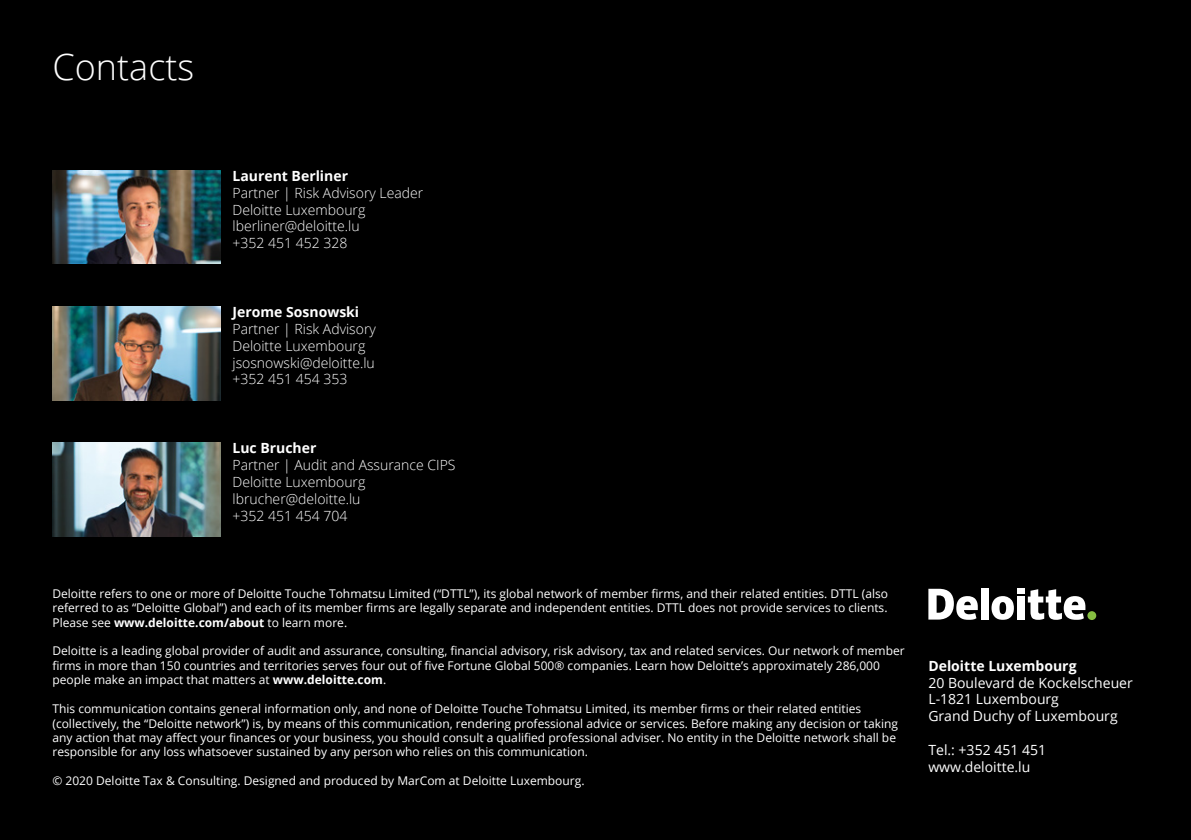
<style>
.page{position:relative;width:1191px;height:840px;background:#fff}
.page>*{position:absolute;margin:0;border:0;box-sizing:border-box;transform-origin:0 0}
.t1{font:300 36px "Open Sans";color:#fff}
.t2{font:300 14px/16.8px "Open Sans";color:#fff}
.t3{font:14px/16.8px "Open Sans";color:#fff}
.t4{font:700 14px "Open Sans";color:#fff}
.t5{font:12px/14.4px "Open Sans";color:#fff}
.s1{font-weight:700}
</style>
<div class="page">
<div style="left:0;top:0;width:1191px;height:839px;background:#000"></div>
<svg style="left:991px;top:588px;width:94px;height:31px"></svg>
<div style="left:981px;top:588px;width:7px;height:31px;background:#fff"></div>
<svg style="left:928px;top:588px;width:49px;height:31px"></svg>
<svg style="left:1087px;top:610px;width:9px;height:9px"></svg>
<img style="left:52px;top:170px;width:168px;height:94px">
<img style="left:52px;top:306px;width:168px;height:94px">
<img style="left:52px;top:442px;width:168px;height:94px">
<h1 class="t1" style="left:52px;top:42px;width:143px">Contacts</h1>
<p class="t4" style="left:232px;top:166px;width:117px">Laurent Berliner</p>
<p class="t2" style="left:232px;top:184px;width:192px">Partner | Risk Advisory Leader<br>Deloitte Luxembourg lberliner@deloitte.lu<br>+352 451 452 328</p>
<p class="t4" style="left:232px;top:302px;width:128px">Jerome Sosnowski</p>
<p class="t2" style="left:232px;top:320px;width:145px">Partner | Risk Advisory<br>Deloitte Luxembourg jsosnowski@deloitte.lu +352 451 454 353</p>
<p class="t4" style="left:232px;top:438px;width:85px">Luc Brucher</p>
<p class="t2" style="left:232px;top:456px;width:224px">Partner | Audit and Assurance CIPS<br>Deloitte Luxembourg lbrucher@deloitte.lu<br>+352 451 454 704</p>
<p class="t5" style="left:52px;top:585px;width:837px;text-align:justify">Deloitte refers to one or more of Deloitte Touche Tohmatsu Limited (“DTTL”), its global network of member firms, and their related entities. DTTL (also referred to as “Deloitte Global”) and each of its member firms are legally separate and independent entities. DTTL does not provide services to clients.<br>Please see <span class="s1">www.deloitte.com/about</span> to learn more.</p>
<p class="t5" style="left:52px;top:643px;width:853px">Deloitte is a leading global provider of audit and assurance, consulting, financial advisory, risk advisory, tax and related services. Our network of member firms in more than 150 countries and territories serves four out of five Fortune Global 500® companies. Learn how Deloitte’s approximately 286,000 people make an impact that matters at <span class="s1">www.deloitte.com</span>.</p>
<p class="t5" style="left:52px;top:700px;width:847px">This communication contains general information only, and none of Deloitte Touche Tohmatsu Limited, its member firms or their related entities (collectively, the “Deloitte network”) is, by means of this communication, rendering professional advice or services. Before making any decision or taking any action that may affect your finances or your business, you should consult a qualified professional adviser. No entity in the Deloitte network shall be responsible for any loss whatsoever sustained by any person who relies on this communication.</p>
<p class="t5" style="left:52px;top:772px;width:533px">© 2020 Deloitte Tax &amp; Consulting. Designed and produced by MarCom at Deloitte Luxembourg.</p>
<p class="t4" style="left:928px;top:655px;width:150px">Deloitte Luxembourg</p>
<p class="t3" style="left:928px;top:673px;width:206px">20 Boulevard de Kockelscheuer<br>L-1821 Luxembourg<br>Grand Duchy of Luxembourg</p>
<p class="t3" style="left:928px;top:740px;width:119px">Tel.: +352 451 451 www.deloitte.lu</p>
</div>
